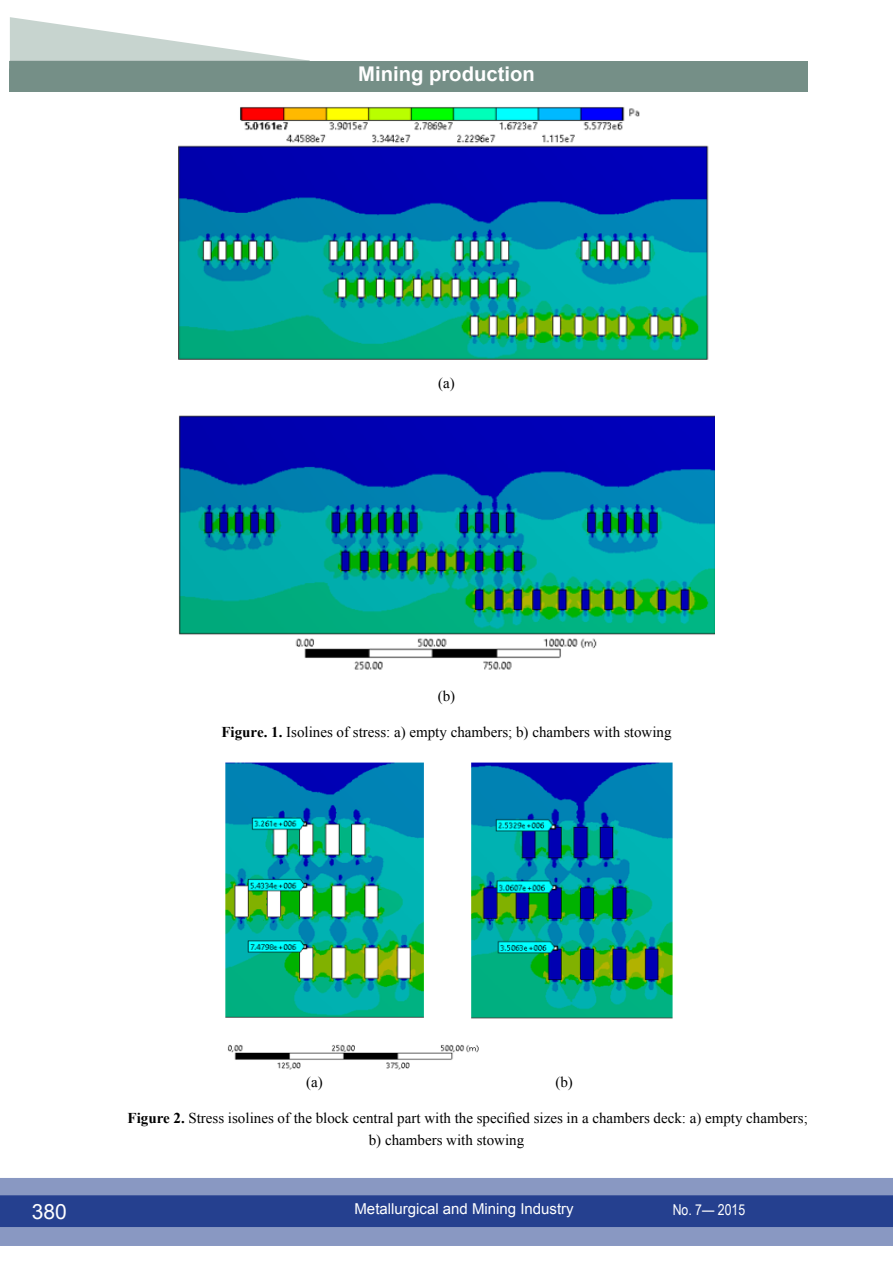
<style>
.page{position:relative;width:893px;height:1263px;background:#fff}
.page>*{position:absolute;margin:0;border:0;box-sizing:border-box;transform-origin:0 0}
.t1{font:21px "Arial";color:#fff}
.t2{font:700 20.25px "Arial";color:#fff}
.t3{font:15px/22.5px "Times New Roman";color:#000}
.t4{font:15px "Arial";color:#fff}
.t5{font:15px "Arial Narrow";color:#fff}
.s1{font-weight:700}
</style>
<div class="page">
<div style="left:0;top:1178px;width:893px;height:68px;background:#8998c2"></div>
<div style="left:0;top:1195px;width:893px;height:32px;background:#25408f;border:2px solid #25408f"></div>
<div style="left:10px;top:61px;width:798px;height:30px;background:#758f87"></div>
<svg style="left:10px;top:17px;width:300px;height:44px"></svg>
<img style="left:178px;top:106px;width:531px;height:254px">
<img style="left:178px;top:415px;width:537px;height:255px">
<img style="left:225px;top:762px;width:448px;height:308px">
<h2 class="t2" style="left:358px;top:60px;width:178px">Mining production</h2>
<p class="t3" style="left:438px;top:372px;width:18px">(а)</p>
<p class="t3" style="left:438px;top:684px;width:19px">(b)</p>
<p class="t3" style="left:221px;top:721px;width:452px"><span class="s1">Figure. 1.</span> Isolines of stress: a) empty chambers; b) chambers with stowing</p>
<p class="t3" style="left:306px;top:1071px;width:18px">(a)</p>
<p class="t3" style="left:555px;top:1071px;width:19px">(b)</p>
<p class="t3" style="left:369px;top:1106px;width:441px;text-indent:-241px"><span class="s1">Figure 2.</span> Stress isolines of the block central part with the specified sizes in a chambers deck: a) empty chambers; b) chambers with stowing</p>
<h1 class="t1" style="left:32px;top:1197px;width:37px">380</h1>
<p class="t4" style="left:354px;top:1199px;width:221px">Metallurgical and Mining Industry</p>
<p class="t5" style="left:673px;top:1198px;width:74px">No. 7— 2015</p>
</div>
